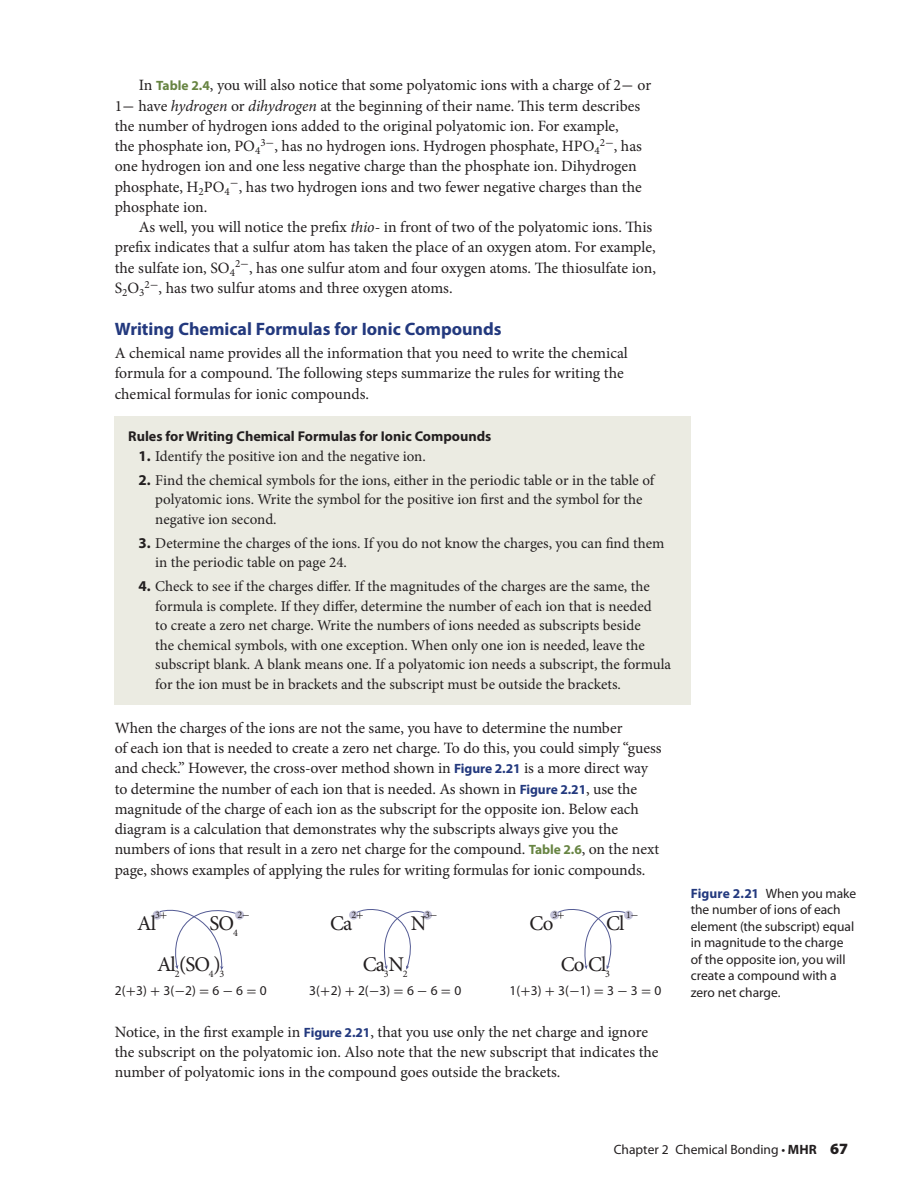
<style>
.page{position:relative;width:918px;height:1188px;background:#fff}
.page>*{position:absolute;margin:0;border:0;box-sizing:border-box;transform-origin:0 0}
.t1{font:21px "Minion Pro";letter-spacing:-.045em;color:#231f20}
.t2{font:700 18px "Myriad Pro";color:#23397e}
.t3{font:15.75px/20.2px "Minion Pro";letter-spacing:-.005em;color:#231f20}
.t4{font:15px/19.5px "Minion Pro";color:#231f20}
.t5{font:700 14.25px "Myriad Pro";color:#231f20}
.t6{font:13.5px/16.5px "Myriad Pro";letter-spacing:-.005em;color:#231f20}
.t7{font:10.2px "Minion Pro";color:#231f20}
.s1{font-family:"Myriad Pro";font-weight:700;font-size:13.5px;color:#678442}
.s2{font-family:"Uni Math"}
.s3{font-style:italic}
.s4{font-family:"Myriad Pro";font-weight:700}
.s5{font-family:"Myriad Pro";font-weight:700;font-size:13.5px;color:#23397e}
.s6{font-weight:700;color:#23397e}
.s7{font-weight:700}
.s8{font-weight:900;font-size:15.75px}
</style>
<div class="page">
<div style="left:115px;top:417px;width:576px;height:288px;background:#ebebe2"></div>
<div style="left:153px;top:911px;width:9px;height:9px;background:#c3c2d8;border-radius:50%"></div>
<div style="left:235px;top:911px;width:9px;height:9px;background:#c3c2d8;border-radius:50%"></div>
<div style="left:349px;top:911px;width:9px;height:9px;background:#c3c2d8;border-radius:50%"></div>
<div style="left:423px;top:911px;width:9px;height:9px;background:#c3c2d8;border-radius:50%"></div>
<div style="left:550px;top:911px;width:9px;height:9px;background:#c3c2d8;border-radius:50%"></div>
<div style="left:624px;top:911px;width:9px;height:9px;background:#c3c2d8;border-radius:50%"></div>
<svg style="left:159px;top:909px;width:77px;height:61px"></svg>
<svg style="left:356px;top:909px;width:68px;height:61px"></svg>
<svg style="left:557px;top:909px;width:68px;height:60px"></svg>
<p class="t3" style="left:115px;top:77px;width:538px;text-indent:24px">In <span class="s1">Table 2.4</span>, you will also notice that some polyatomic ions with a charge of 2<span class="s2">−</span> or 1<span class="s2">−</span> have <span class="s3">hydrogen</span> or <span class="s3">dihydrogen</span> at the beginning of their name. This term describes the number of hydrogen ions added to the original polyatomic ion. For example,<br>the phosphate ion, PO<sub>4</sub><sup>3</sup><sup>−</sup>, has no hydrogen ions. Hydrogen phosphate, HPO<sub>4</sub><sup>2</sup><sup>−</sup>, has one hydrogen ion and one less negative charge than the phosphate ion. Dihydrogen phosphate, H<sub>2</sub>PO<sub>4</sub><sup>−</sup>, has two hydrogen ions and two fewer negative charges than the phosphate ion.</p>
<p class="t3" style="left:115px;top:218px;width:543px;text-indent:24px">As well, you will notice the prefix <span class="s3">thio</span>- in front of two of the polyatomic ions. This prefix indicates that a sulfur atom has taken the place of an oxygen atom. For example, the sulfate ion, SO<sub>4</sub><sup>2</sup><sup>−</sup>, has one sulfur atom and four oxygen atoms. The thiosulfate ion, S<sub>2</sub>O<sub>3</sub><sup>2</sup><sup>−</sup>, has two sulfur atoms and three oxygen atoms.</p>
<p class="t2" style="left:115px;top:322px;width:388px">Writing Chemical Formulas for Ionic Compounds</p>
<p class="t3" style="left:115px;top:344px;width:515px">A chemical name provides all the information that you need to write the chemical formula for a compound. The following steps summarize the rules for writing the chemical formulas for ionic compounds.</p>
<p class="t5" style="left:128px;top:431px;width:365px">Rules for Writing Chemical Formulas for Ionic Compounds</p>
<p class="t4" style="left:139px;top:447px;width:289px"><span class="s4">1.</span> Identify the positive ion and the negative ion.</p>
<p class="t4" style="left:155px;top:471px;width:501px;text-indent:-17px"><span class="s4">2.</span> Find the chemical symbols for the ions, either in the periodic table or in the table of polyatomic ions. Write the symbol for the positive ion first and the symbol for the negative ion second.</p>
<p class="t4" style="left:155px;top:534px;width:511px;text-indent:-17px"><span class="s4">3.</span> Determine the charges of the ions. If you do not know the charges, you can find them in the periodic table on page 24.</p>
<p class="t4" style="left:155px;top:578px;width:517px;text-indent:-17px"><span class="s4">4.</span> Check to see if the charges differ. If the magnitudes of the charges are the same, the formula is complete. If they differ, determine the number of each ion that is needed<br>to create a zero net charge. Write the numbers of ions needed as subscripts beside<br>the chemical symbols, with one exception. When only one ion is needed, leave the subscript blank. A blank means one. If a polyatomic ion needs a subscript, the formula for the ion must be in brackets and the subscript must be outside the brackets.</p>
<p class="t3" style="left:115px;top:719px;width:548px">When the charges of the ions are not the same, you have to determine the number<br>of each ion that is needed to create a zero net charge. To do this, you could simply “guess and check.” However, the cross-over method shown in <span class="s5">Figure 2.21</span> is a more direct way to determine the number of each ion that is needed. As shown in <span class="s5">Figure 2.21</span>, use the magnitude of the charge of each ion as the subscript for the opposite ion. Below each diagram is a calculation that demonstrates why the subscripts always give you the numbers of ions that result in a zero net charge for the compound. <span class="s1">Table 2.6</span>, on the next page, shows examples of applying the rules for writing formulas for ionic compounds.</p>
<h1 class="t1" style="left:137px;top:915px;width:20px">Al</h1>
<p class="t7" style="left:155px;top:911px;width:14px">3<span class="s2">+</span></p>
<p class="t7" style="left:237px;top:911px;width:14px">2<span class="s2">-</span></p>
<h1 class="t1" style="left:210px;top:915px;width:30px">SO<sub>4</sub></h1>
<p class="t7" style="left:351px;top:911px;width:14px">2<span class="s2">+</span></p>
<h1 class="t1" style="left:330px;top:915px;width:24px">Ca</h1>
<p class="t7" style="left:425px;top:911px;width:14px">3<span class="s2">-</span></p>
<h1 class="t1" style="left:411px;top:915px;width:17px">N</h1>
<p class="t7" style="left:552px;top:911px;width:14px">3<span class="s2">+</span></p>
<h1 class="t1" style="left:606px;top:915px;width:20px">Cl</h1>
<p class="t7" style="left:626px;top:911px;width:14px">1<span class="s2">-</span></p>
<h1 class="t1" style="left:529px;top:915px;width:25px">Co</h1>
<h1 class="t1" style="left:157px;top:956px;width:69px">Al<sub>2</sub>(SO<sub>4</sub>)<sub>3</sub></h1>
<h1 class="t1" style="left:363px;top:956px;width:47px">Ca<sub>3</sub>N<sub>2</sub></h1>
<h1 class="t1" style="left:561px;top:956px;width:51px">Co<sub>3</sub>Cl<sub>3</sub></h1>
<p class="t6" style="left:115px;top:983px;width:154px">2(<span class="s2">+</span>3) <span class="s2">+</span> 3(<span class="s2">-</span>2) <span class="s2">=</span> 6 <span class="s2">-</span> 6 <span class="s2">=</span> 0</p>
<p class="t6" style="left:309px;top:983px;width:154px">3(<span class="s2">+</span>2) <span class="s2">+</span> 2(<span class="s2">-</span>3) <span class="s2">=</span> 6 <span class="s2">-</span> 6 <span class="s2">=</span> 0</p>
<p class="t6" style="left:509px;top:983px;width:154px">1(<span class="s2">+</span>3) <span class="s2">+</span> 3(<span class="s2">-</span>1) <span class="s2">=</span> 3 <span class="s2">-</span> 3 <span class="s2">=</span> 0</p>
<p class="t3" style="left:115px;top:1023px;width:545px">Notice, in the first example in <span class="s5">Figure 2.21</span>, that you use only the net charge and ignore the subscript on the polyatomic ion. Also note that the new subscript that indicates the number of polyatomic ions in the compound goes outside the brackets.</p>
<p class="t6" style="left:691px;top:886px;width:167px"><span class="s6">Figure 2.21</span> When you make the number of ions of each element (the subscript) equal in magnitude to the charge of the opposite ion, you will create a compound with a zero net charge.</p>
<p class="t6" style="left:614px;top:1142px;width:236px">Chapter 2 Chemical Bonding • <span class="s7">MHR</span> <span class="s8">67</span></p>
</div>
